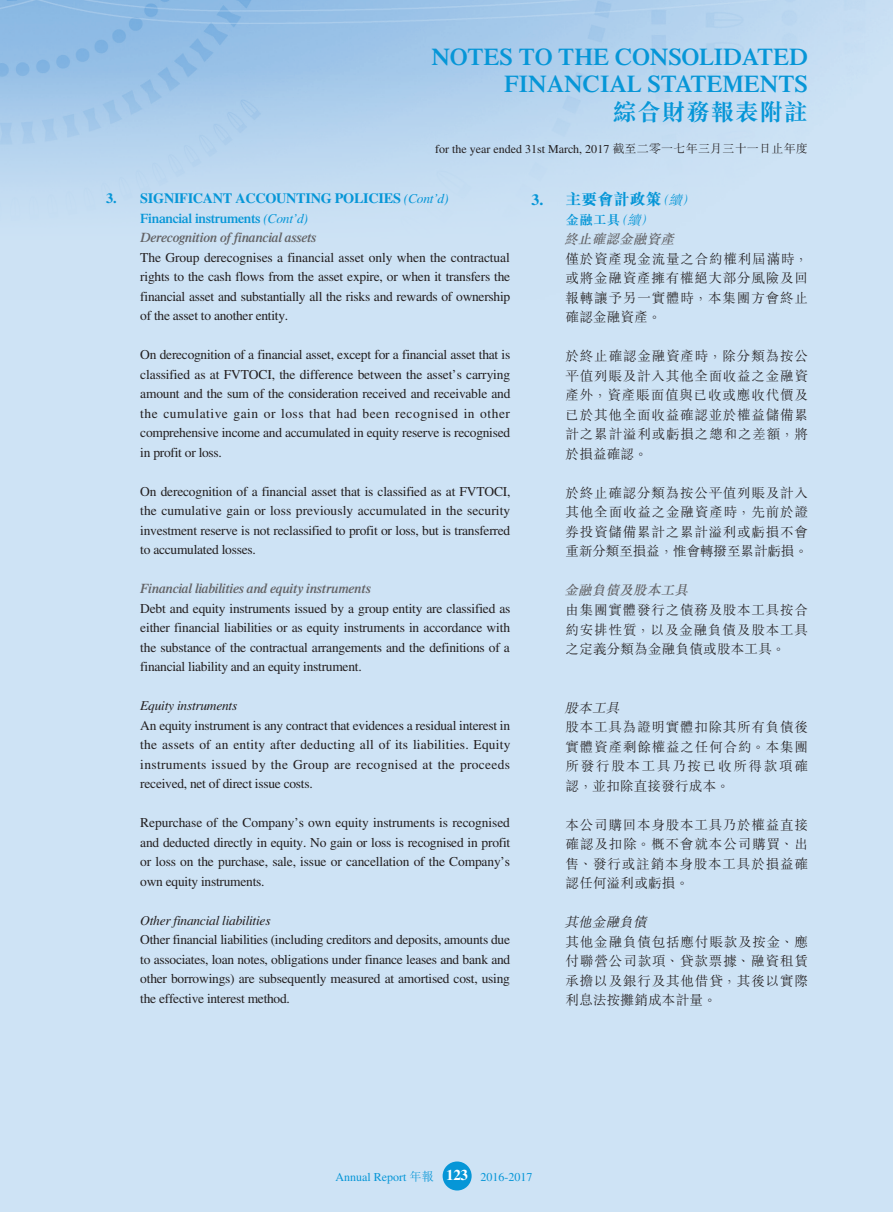
<style>
.page{position:relative;width:893px;height:1212px;background:#cee3f5}
.page>*{position:absolute;margin:0;border:0;box-sizing:border-box;transform-origin:0 0}
.t1{font:600 24px/27px "Times LT Std";color:#0696d7;text-align:right}
.t2{font:700 24px "M Sung HK";letter-spacing:.02em;color:#0696d7}
._001_H1_C{font:800 15.75px "M Sung HK";letter-spacing:.02em;color:#0696d7}
._01_H1_E{font:700 14.25px "Times LT Std";letter-spacing:-.02em;color:#0696d7}
._00_txt_E{font:13.5px/19.5px "Times LT Std";letter-spacing:-.02em;color:#231f20;text-align:justify}
._000_txt_C{font:300 13.5px/19.5px "M Sung HK";letter-spacing:.065em;color:#231f20;text-align:justify}
._03_H3_E{font:italic 600 13.5px "Times LT Std";letter-spacing:-.02em;color:#636366}
._04_H4_E{font:italic 13.5px "Times LT Std";letter-spacing:-.02em;color:#231f20}
._02_H2_E{font:600 13.5px "Times LT Std";letter-spacing:-.02em;color:#0696d7}
._003_H3_C{font:italic 500 13.5px "M Sung HK";color:#636366}
._004_H4_C{font:italic 300 13.5px "M Sung HK";color:#231f20}
._002_H2_C{font:700 13.5px "M Sung HK";color:#0696d7}
.t3{font:12px "Times LT Std";color:#231f20}
.t4{font:12px "Times LT Std";color:#0696d7}
.s1{font-family:"M Sung HK";font-weight:300}
.s2{font-family:"Times LT Std";font-weight:700}
.s3{font-weight:300;font-style:italic;font-size:13.5px}
.s4{font-weight:300;font-style:italic}
.s5{font-weight:400;font-style:italic;font-size:13.5px}
.s6{font-weight:400;font-style:italic}
.s7{font-weight:700;font-size:15px;color:#fff}
</style>
<div class="page">
<img style="left:0;top:0;width:866px;height:207px">
<div style="left:443px;top:1161px;width:29px;height:29px;background:#0696d7;border-radius:50%"></div>
<h1 class="t1" style="left:432px;top:43px;width:378px">NOTES TO THE CONSOLIDATED<br>FINANCIAL STATEMENTS</h1>
<h1 class="t2" style="left:613px;top:100px;width:197px">綜合財務報表附註</h1>
<p class="t3" style="left:435px;top:142px;width:374px">for the year ended 31st March, 2017 <span class="s1">截至二零一七年三月三十一日止年度</span></p>
<p class="_001_H1_C" style="left:531px;top:192px;width:169px"><span class="s2">3.</span> 主要會計政策<span class="s3">（續）</span></p>
<p class="_002_H2_C" style="left:566px;top:213px;width:94px">金融工具<span class="s4">（續）</span></p>
<p class="_003_H3_C" style="left:564px;top:230px;width:115px">終止確認金融資產</p>
<p class="_000_txt_C" style="left:566px;top:248px;width:244px">僅於資產現金流量之合約權利屆滿時，或將金融資產擁有權絕大部分風險及回報轉讓予另一實體時，本集團方會終止確認金融資產。</p>
<p class="_000_txt_C" style="left:566px;top:346px;width:244px">於終止確認金融資產時，除分類為按公平值列賬及計入其他全面收益之金融資產外，資產賬面值與已收或應收代價及已於其他全面收益確認並於權益儲備累計之累計溢利或虧損之總和之差額，將於損益確認。</p>
<p class="_000_txt_C" style="left:566px;top:482px;width:244px">於終止確認分類為按公平值列賬及計入其他全面收益之金融資產時，先前於證券投資儲備累計之累計溢利或虧損不會重新分類至損益，惟會轉撥至累計虧損。</p>
<p class="_003_H3_C" style="left:564px;top:581px;width:129px">金融負債及股本工具</p>
<p class="_000_txt_C" style="left:566px;top:599px;width:244px">由集團實體發行之債務及股本工具按合約安排性質，以及金融負債及股本工具之定義分類為金融負債或股本工具。</p>
<p class="_01_H1_E" style="left:106px;top:190px;width:344px">3. SIGNIFICANT ACCOUNTING POLICIES <span class="s5">(Cont’d)</span></p>
<p class="_02_H2_E" style="left:140px;top:210px;width:169px">Financial instruments <span class="s6">(Cont’d)</span></p>
<p class="_03_H3_E" style="left:140px;top:230px;width:178px">Derecognition of financial assets</p>
<p class="_00_txt_E" style="left:140px;top:247px;width:371px">The Group derecognises a financial asset only when the contractual rights to the cash flows from the asset expire, or when it transfers the financial asset and substantially all the risks and rewards of ownership of the asset to another entity.</p>
<p class="_00_txt_E" style="left:140px;top:345px;width:372px">On derecognition of a financial asset, except for a financial asset that is classified as at FVTOCI, the difference between the asset’s carrying amount and the sum of the consideration received and receivable and the cumulative gain or loss that had been recognised in other comprehensive income and accumulated in equity reserve is recognised in profit or loss.</p>
<p class="_00_txt_E" style="left:140px;top:481px;width:372px">On derecognition of a financial asset that is classified as at FVTOCI, the cumulative gain or loss previously accumulated in the security investment reserve is not reclassified to profit or loss, but is transferred to accumulated losses.</p>
<p class="_03_H3_E" style="left:140px;top:581px;width:232px">Financial liabilities and equity instruments</p>
<p class="_00_txt_E" style="left:140px;top:598px;width:372px">Debt and equity instruments issued by a group entity are classified as either financial liabilities or as equity instruments in accordance with the substance of the contractual arrangements and the definitions of a financial liability and an equity instrument.</p>
<p class="_04_H4_E" style="left:140px;top:698px;width:99px">Equity instruments</p>
<p class="_00_txt_E" style="left:140px;top:715px;width:372px">An equity instrument is any contract that evidences a residual interest in the assets of an entity after deducting all of its liabilities. Equity instruments issued by the Group are recognised at the proceeds received, net of direct issue costs.</p>
<p class="_00_txt_E" style="left:140px;top:813px;width:371px">Repurchase of the Company’s own equity instruments is recognised and deducted directly in equity. No gain or loss is recognised in profit or loss on the purchase, sale, issue or cancellation of the Company’s own equity instruments.</p>
<p class="_04_H4_E" style="left:140px;top:913px;width:132px">Other financial liabilities</p>
<p class="_00_txt_E" style="left:140px;top:930px;width:371px">Other financial liabilities (including creditors and deposits, amounts due to associates, loan notes, obligations under finance leases and bank and other borrowings) are subsequently measured at amortised cost, using the effective interest method.</p>
<p class="_004_H4_C" style="left:564px;top:698px;width:60px">股本工具</p>
<p class="_000_txt_C" style="left:566px;top:716px;width:244px">股本工具為證明實體扣除其所有負債後實體資產剩餘權益之任何合約。本集團所發行股本工具乃按已收所得款項確認，並扣除直接發行成本。</p>
<p class="_000_txt_C" style="left:566px;top:814px;width:244px">本公司購回本身股本工具乃於權益直接確認及扣除。概不會就本公司購買、出售、發行或註銷本身股本工具於損益確認任何溢利或虧損。</p>
<p class="_004_H4_C" style="left:564px;top:912px;width:88px">其他金融負債</p>
<p class="_000_txt_C" style="left:566px;top:931px;width:244px">其他金融負債包括應付賬款及按金、應付聯營公司款項、貸款票據、融資租賃承擔以及銀行及其他借貸，其後以實際利息法按攤銷成本計量。</p>
<p class="t4" style="left:335px;top:1170px;width:198px">Annual Report <span class="s1">年報</span> <span class="s7">123</span> 2016-2017</p>
</div>
